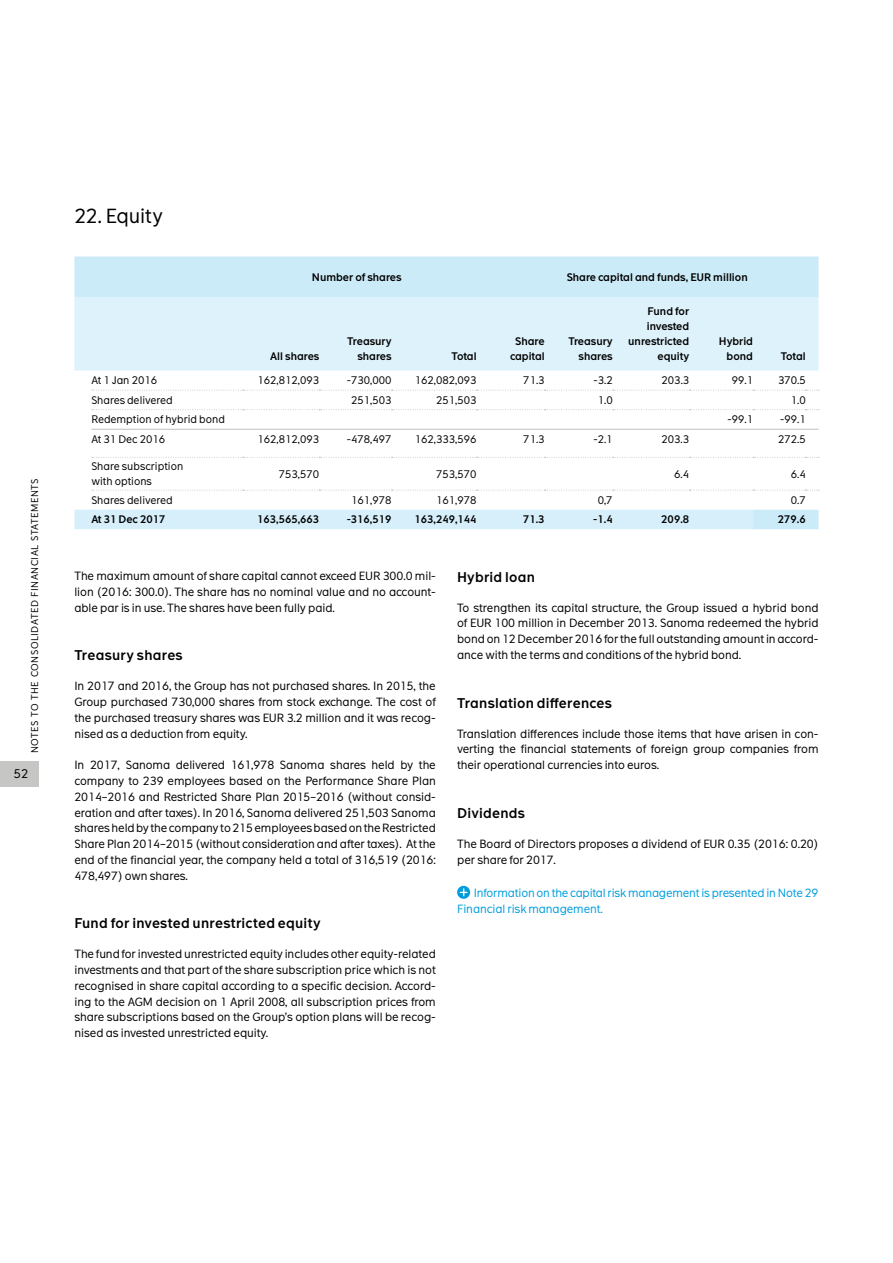
<style>
.page{position:relative;width:893px;height:1263px;background:#fff}
.page>*{position:absolute;margin:0;border:0;box-sizing:border-box;transform-origin:0 0}
.t1{font:19.5px "The Message";letter-spacing:-.005em;color:#000}
.t2{font:600 13.5px "The Message";letter-spacing:.02em;color:#000}
.t3{font:12px "The Message";color:#000}
.t4{font:11.4px/15.8px "The Message";letter-spacing:-.005em;color:#000;text-align:justify}
.t5{font:11.4px/15.8px "The Message";letter-spacing:-.015em;color:#009dde}
.t6{font:10.5px/15px "The Message";color:#000}
.t7{font:600 10.5px/15px "The Message";color:#000;text-align:right}
.t8{font:9.45px "The Message";letter-spacing:.055em;color:#000}
</style>
<div class="page">
<div style="left:0;top:762px;width:38px;height:25px;background:#c6c6c5"></div>
<svg style="left:457px;top:886px;width:13px;height:13px"></svg>
<svg style="left:460px;top:889px;width:7px;height:7px"></svg>
<div style="left:74px;top:297px;width:745px;height:74px;background:#def2fb"></div>
<svg style="left:74px;top:510px;width:745px;height:19px;background:#d5eef9"></svg>
<hr style="left:91px;top:429px;width:152px;height:1px;background:#c6c6c5">
<hr style="left:243px;top:429px;width:76px;height:1px;background:#c6c6c5">
<hr style="left:319px;top:429px;width:73px;height:1px;background:#c6c6c5">
<hr style="left:392px;top:429px;width:85px;height:1px;background:#c6c6c5">
<hr style="left:477px;top:429px;width:68px;height:1px;background:#c6c6c5">
<hr style="left:545px;top:429px;width:68px;height:1px;background:#c6c6c5">
<hr style="left:613px;top:429px;width:76px;height:1px;background:#c6c6c5">
<hr style="left:689px;top:429px;width:64px;height:1px;background:#c6c6c5">
<hr style="left:753px;top:429px;width:53px;height:1px;background:#c6c6c5">
<svg style="left:806px;top:429px;width:13px;height:1px"></svg>
<svg style="left:92px;top:390px;width:727px;height:1px"></svg>
<svg style="left:92px;top:409px;width:727px;height:1px"></svg>
<svg style="left:92px;top:457px;width:727px;height:1px"></svg>
<svg style="left:92px;top:490px;width:727px;height:1px"></svg>
<div style="left:74px;top:256px;width:745px;height:41px;background:#ccebf8"></div>
<p class="t8" style="left:29px;top:753px;width:277px;rotate:-90deg">notes to the consolidated financial statements</p>
<p class="t3" style="left:14px;top:767px;width:16px">52</p>
<h1 class="t1" style="left:74px;top:204px;width:90px">22. Equity</h1>
<p class="t7" style="left:312px;top:269px;width:91px">Number of shares</p>
<p class="t7" style="left:567px;top:269px;width:183px">Share capital and funds, EUR million</p>
<p class="t7" style="left:270px;top:349px;width:51px">All shares</p>
<p class="t7" style="left:347px;top:334px;width:46px">Treasury shares</p>
<p class="t7" style="left:452px;top:349px;width:27px">Total</p>
<p class="t7" style="left:510px;top:334px;width:36px;text-align:center">Share capital</p>
<p class="t7" style="left:568px;top:334px;width:46px">Treasury shares</p>
<p class="t7" style="left:628px;top:304px;width:62px">Fund for invested unrestricted equity</p>
<p class="t7" style="left:719px;top:334px;width:36px">Hybrid bond</p>
<p class="t7" style="left:781px;top:349px;width:27px">Total</p>
<p class="t6" style="left:91px;top:373px;width:67px">At 1 Jan 2016</p>
<p class="t6" style="left:257px;top:373px;width:63px">162,812,093</p>
<p class="t6" style="left:347px;top:373px;width:46px">-730,000</p>
<p class="t6" style="left:415px;top:373px;width:63px">162,082,093</p>
<p class="t6" style="left:523px;top:373px;width:23px">71.3</p>
<p class="t6" style="left:593px;top:373px;width:21px">-3.2</p>
<p class="t6" style="left:661px;top:373px;width:29px">203.3</p>
<p class="t6" style="left:732px;top:373px;width:23px">99.1</p>
<p class="t6" style="left:778px;top:373px;width:29px">370.5</p>
<p class="t6" style="left:91px;top:393px;width:83px">Shares delivered</p>
<p class="t6" style="left:351px;top:393px;width:42px">251,503</p>
<p class="t6" style="left:436px;top:393px;width:42px">251,503</p>
<p class="t6" style="left:598px;top:393px;width:16px">1.0</p>
<p class="t6" style="left:791px;top:393px;width:16px">1.0</p>
<p class="t6" style="left:91px;top:412px;width:135px">Redemption of hybrid bond</p>
<p class="t6" style="left:727px;top:412px;width:27px">-99.1</p>
<p class="t6" style="left:780px;top:412px;width:27px">-99.1</p>
<p class="t6" style="left:91px;top:432px;width:75px">At 31 Dec 2016</p>
<p class="t6" style="left:257px;top:432px;width:63px">162,812,093</p>
<p class="t6" style="left:347px;top:432px;width:46px">-478,497</p>
<p class="t6" style="left:415px;top:432px;width:63px">162,333,596</p>
<p class="t6" style="left:523px;top:432px;width:23px">71.3</p>
<p class="t6" style="left:593px;top:432px;width:21px">-2.1</p>
<p class="t6" style="left:661px;top:432px;width:29px">203.3</p>
<p class="t6" style="left:778px;top:432px;width:29px">272.5</p>
<p class="t6" style="left:91px;top:459px;width:93px">Share subscription with options</p>
<p class="t6" style="left:279px;top:466px;width:42px">753,570</p>
<p class="t6" style="left:436px;top:466px;width:42px">753,570</p>
<p class="t6" style="left:674px;top:466px;width:16px">6.4</p>
<p class="t6" style="left:791px;top:466px;width:16px">6.4</p>
<p class="t6" style="left:91px;top:493px;width:83px">Shares delivered</p>
<p class="t6" style="left:351px;top:493px;width:42px">161,978</p>
<p class="t6" style="left:436px;top:493px;width:42px">161,978</p>
<p class="t6" style="left:598px;top:493px;width:16px">0,7</p>
<p class="t6" style="left:791px;top:493px;width:16px">0.7</p>
<p class="t7" style="left:91px;top:512px;width:76px">At 31 Dec 2017</p>
<p class="t7" style="left:257px;top:512px;width:64px">163,565,663</p>
<p class="t7" style="left:347px;top:512px;width:46px">-316,519</p>
<p class="t7" style="left:414px;top:512px;width:64px">163,249,144</p>
<p class="t7" style="left:523px;top:512px;width:23px">71.3</p>
<p class="t7" style="left:593px;top:512px;width:21px">-1.4</p>
<p class="t7" style="left:661px;top:512px;width:29px">209.8</p>
<p class="t7" style="left:778px;top:512px;width:29px">279.6</p>
<p class="t4" style="left:74px;top:568px;width:363px">The maximum amount of share capital cannot exceed EUR 300.0 mil&shy;lion (2016: 300.0). The share has no nominal value and no account&shy;able par is in use. The shares have been fully paid.</p>
<p class="t2" style="left:74px;top:647px;width:110px">Treasury shares</p>
<p class="t4" style="left:74px;top:678px;width:363px">In 2017 and 2016, the Group has not purchased shares. In 2015, the Group purchased 730,000 shares from stock exchange. The cost of the purchased treasury shares was EUR 3.2 million and it was recog&shy;nised as a deduction from equity.</p>
<p class="t4" style="left:74px;top:757px;width:363px">In 2017, Sanoma delivered 161,978 Sanoma shares held by the company to 239 employees based on the Performance Share Plan 2014–2016 and Restricted Share Plan 2015–2016 (without consid&shy;eration and after taxes). In 2016, Sanoma delivered 251,503 Sanoma shares held by the company to 215 employees based on the Restricted Share Plan 2014–2015 (without consideration and after taxes). At the end of the financial year, the company held a total of 316,519 (2016:<br>478,497) own shares.</p>
<p class="t2" style="left:74px;top:915px;width:248px">Fund for invested unrestricted equity</p>
<p class="t4" style="left:74px;top:946px;width:363px">The fund for invested unrestricted equity includes other equity-related investments and that part of the share subscription price which is not recognised in share capital according to a specific decision. Accord&shy;ing to the AGM decision on 1 April 2008, all subscription prices from share subscriptions based on the Group’s option plans will be recog&shy;nised as invested unrestricted equity.</p>
<p class="t2" style="left:457px;top:568px;width:79px">Hybrid loan</p>
<p class="t4" style="left:457px;top:600px;width:363px">To strengthen its capital structure, the Group issued a hybrid bond of EUR 100 million in December 2013. Sanoma redeemed the hybrid bond on 12 December 2016 for the full outstanding amount in accord&shy;ance with the terms and conditions of the hybrid bond.</p>
<p class="t2" style="left:457px;top:694px;width:156px">Translation differences</p>
<p class="t4" style="left:457px;top:726px;width:363px">Translation differences include those items that have arisen in con&shy;verting the financial statements of foreign group companies from their operational currencies into euros.</p>
<p class="t2" style="left:457px;top:804px;width:69px">Dividends</p>
<p class="t4" style="left:457px;top:836px;width:363px">The Board of Directors proposes a dividend of EUR 0.35 (2016: 0.20) per share for 2017.</p>
<p class="t5" style="left:457px;top:885px;width:363px;text-indent:17px">Information on the capital risk management is presented in Note 29<br>Financial risk management.</p>
</div>
